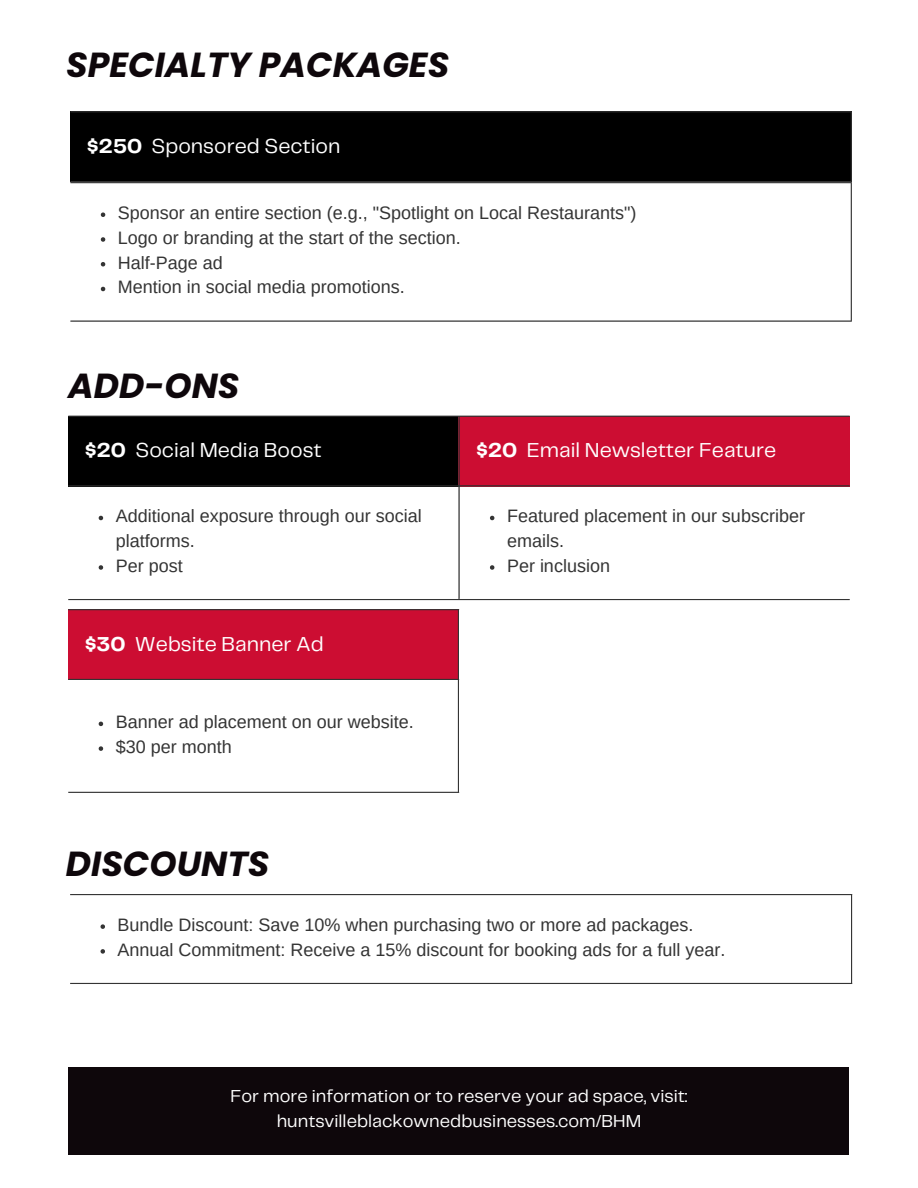
<style>
.page{position:relative;width:918px;height:1188px;background:#fff}
.page>*{position:absolute;margin:0;border:0;box-sizing:border-box;transform-origin:0 0}
.t1{font:italic 700 34.8px "Poppins";color:#0e070b}
.t2{font:21px "Telegraf";color:#fff}
.t3{font:18px/24.8px "Arimo";color:#343434}
.t4{font:18px/24.8px "Telegraf";color:#fff;text-align:center}
.s1{font-weight:700}
</style>
<div class="page">
<div style="left:69px;top:1067px;width:780px;height:88px;background:#0e070b"></div>
<div style="left:70px;top:112px;width:782px;height:70px;background:#000"></div>
<hr style="left:851px;top:112px;width:1px;height:69px;background:#343434">
<hr style="left:70px;top:111px;width:782px;height:1px;background:#343434">
<hr style="left:70px;top:181px;width:782px;height:1px;background:#343434">
<svg style="left:101px;top:212px;width:4px;height:5px"></svg>
<svg style="left:101px;top:237px;width:4px;height:5px"></svg>
<svg style="left:101px;top:262px;width:4px;height:4px"></svg>
<svg style="left:101px;top:287px;width:4px;height:4px"></svg>
<hr style="left:851px;top:183px;width:1px;height:137px;background:#343434">
<hr style="left:70px;top:182px;width:782px;height:1px;background:#343434">
<hr style="left:70px;top:320px;width:782px;height:2px;background:#343434">
<div style="left:68px;top:416px;width:391px;height:70px;background:#000"></div>
<div style="left:459px;top:416px;width:391px;height:70px;background:#cc0d32"></div>
<svg style="left:99px;top:516px;width:4px;height:4px"></svg>
<svg style="left:99px;top:565px;width:4px;height:5px"></svg>
<svg style="left:490px;top:516px;width:4px;height:4px"></svg>
<svg style="left:490px;top:565px;width:4px;height:5px"></svg>
<hr style="left:458px;top:417px;width:2px;height:182px;background:#343434">
<hr style="left:68px;top:416px;width:782px;height:1px;background:#343434">
<hr style="left:68px;top:485px;width:782px;height:1px;background:#343434">
<hr style="left:68px;top:599px;width:782px;height:1px;background:#343434">
<div style="left:68px;top:609px;width:391px;height:71px;background:#cc0d32"></div>
<svg style="left:99px;top:722px;width:4px;height:4px"></svg>
<svg style="left:99px;top:746px;width:4px;height:5px"></svg>
<hr style="left:458px;top:610px;width:1px;height:182px;background:#343434">
<hr style="left:68px;top:609px;width:391px;height:1px;background:#343434">
<hr style="left:68px;top:679px;width:391px;height:1px;background:#343434">
<hr style="left:68px;top:792px;width:391px;height:1px;background:#343434">
<svg style="left:101px;top:924px;width:4px;height:5px"></svg>
<svg style="left:101px;top:949px;width:4px;height:5px"></svg>
<hr style="left:851px;top:895px;width:1px;height:88px;background:#343434">
<hr style="left:70px;top:894px;width:782px;height:1px;background:#343434">
<hr style="left:70px;top:983px;width:782px;height:1px;background:#343434">
<h1 class="t1" style="left:66px;top:40px;width:385px">SPECIALTY PACKAGES</h1>
<p class="t2" style="left:87px;top:137px;width:255px"><span class="s1">$250</span> Sponsored Section</p>
<p class="t3" style="left:118px;top:201px;width:520px">Sponsor an entire section (e.g., "Spotlight on Local Restaurants")<br>Logo or branding at the start of the section.<br>Half-Page ad<br>Mention in social media promotions.</p>
<h1 class="t1" style="left:68px;top:361px;width:173px">ADD-ONS</h1>
<p class="t2" style="left:85px;top:441px;width:238px"><span class="s1">$20</span> Social Media Boost</p>
<p class="t2" style="left:476px;top:441px;width:301px"><span class="s1">$20</span> Email Newsletter Feature</p>
<p class="t3" style="left:116px;top:504px;width:308px">Additional exposure through our social platforms.<br>Per post</p>
<p class="t3" style="left:507px;top:504px;width:299px">Featured placement in our subscriber emails.<br>Per inclusion</p>
<p class="t2" style="left:85px;top:635px;width:240px"><span class="s1">$30</span> Website Banner Ad</p>
<p class="t3" style="left:116px;top:710px;width:299px">Banner ad placement on our website. $30 per month</p>
<h1 class="t1" style="left:66px;top:839px;width:205px">DISCOUNTS</h1>
<p class="t3" style="left:118px;top:913px;width:609px">Bundle Discount: Save 10% when purchasing two or more ad packages.<br>Annual Commitment: Receive a 15% discount for booking ads for a full year.</p>
<p class="t4" style="left:230px;top:1084px;width:459px">For more information or to reserve your ad space, visit: huntsvilleblackownedbusinesses.com/BHM</p>
</div>
